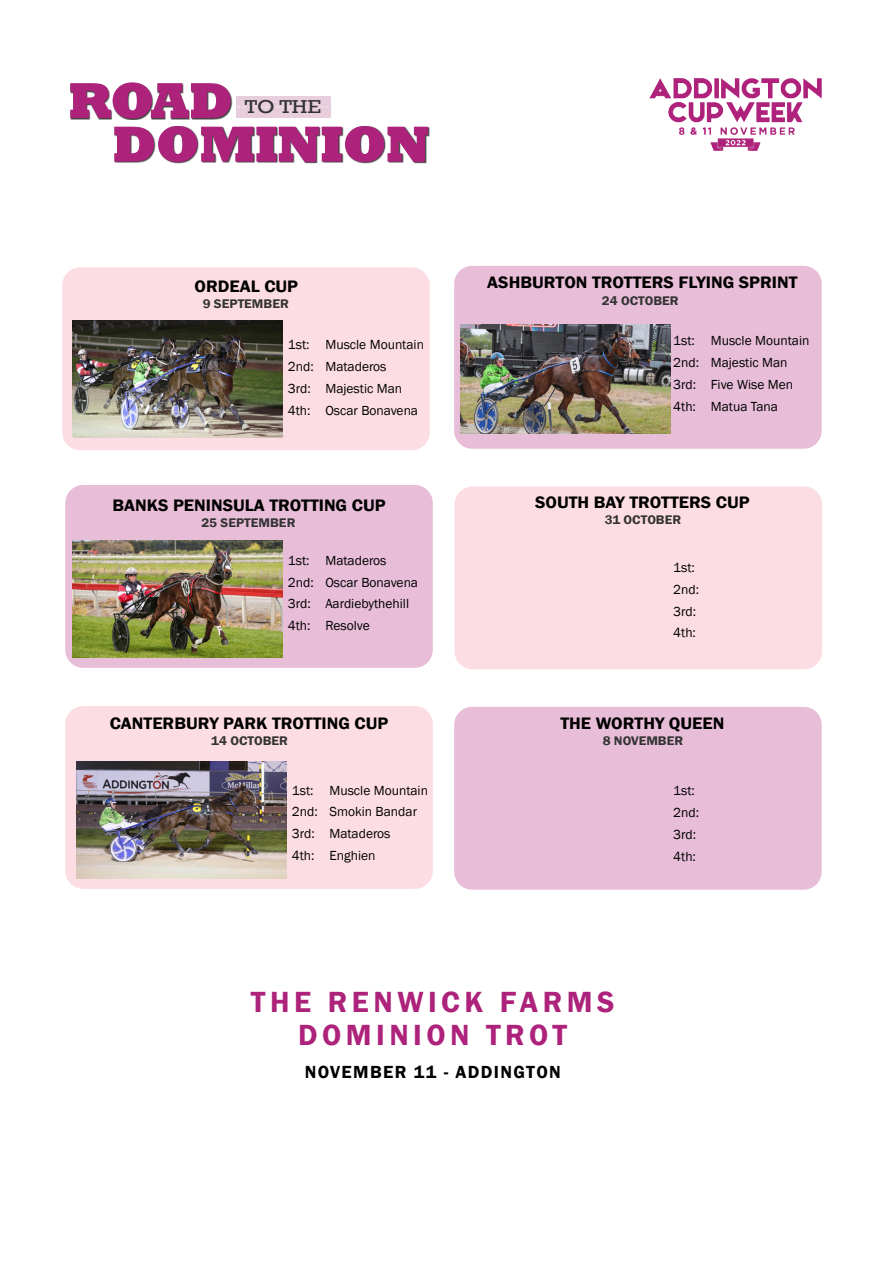
<style>
.page{position:relative;width:893px;height:1263px;background:#fff}
.page>*{position:absolute;margin:0;border:0;box-sizing:border-box;transform-origin:0 0}
.t1{font:800 51.3px "Rockwell";letter-spacing:-.02em;color:#ad227a}
.t2{font:600 30px "Franklin Gothic";letter-spacing:.15em;color:#ad227a}
.t3{font:19.2px "Rockwell";color:#333;scale:1.14 1}
.t4{font:600 18px "Franklin Gothic";letter-spacing:.075em;color:#000}
.t5{font:600 17.1px "Franklin Gothic";color:#000;scale:1.05 1}
.t6{font:700 15px "Myriad Pro";letter-spacing:.02em;color:#000}
.t7{font:13.5px "Franklin Gothic";color:#000}
.t8{font:600 12.9px "Franklin Gothic";color:#333;scale:1.05 1}
</style>
<div class="page">
<div style="left:71px;top:83px;width:162px;height:37px;background:#000;opacity:.75"></div>
<div style="left:236px;top:96px;width:94px;height:22px;background:#e8cedc"></div>
<svg style="left:237px;top:106px;width:92px;height:2px"></svg>
<div style="left:114px;top:126px;width:315px;height:37px;background:#000;opacity:.75"></div>
<div style="left:454px;top:707px;width:368px;height:183px;background:#e7bdd7;border-radius:18px"></div>
<div style="left:65px;top:485px;width:368px;height:183px;background:#e7bdd7;border-radius:18px"></div>
<div style="left:455px;top:486px;width:367px;height:183px;background:#fcdde3;border-radius:18px"></div>
<div style="left:65px;top:706px;width:368px;height:183px;background:#fcdde3;border-radius:18px"></div>
<div style="left:454px;top:266px;width:368px;height:183px;background:#e7bdd7;border-radius:18px"></div>
<img style="left:650px;top:78px;width:172px;height:72px">
<div style="left:62px;top:267px;width:368px;height:183px;background:#fcdde3;border-radius:18px"></div>
<img style="left:73px;top:320px;width:209px;height:117px">
<img style="left:73px;top:540px;width:209px;height:118px">
<img style="left:77px;top:761px;width:209px;height:117px">
<img style="left:461px;top:324px;width:209px;height:110px">
<p class="t1" style="left:68px;top:71px;width:167px">ROAD</p>
<p class="t3" style="left:245px;top:96px;width:68px">TO THE</p>
<p class="t1" style="left:112px;top:115px;width:320px">DOMINION</p>
<p class="t5" style="left:195px;top:276px;width:100px">ORDEAL CUP</p>
<p class="t8" style="left:203px;top:296px;width:84px">9 SEPTEMBER</p>
<p class="t7" style="left:288px;top:336px;width:138px">1st: Muscle Mountain</p>
<p class="t7" style="left:288px;top:358px;width:100px">2nd: Mataderos</p>
<p class="t7" style="left:288px;top:380px;width:116px">3rd: Majestic Man</p>
<p class="t7" style="left:288px;top:402px;width:132px">4th: Oscar Bonavena</p>
<p class="t5" style="left:112px;top:495px;width:262px">BANKS PENINSULA TROTTING CUP</p>
<p class="t8" style="left:201px;top:515px;width:91px">25 SEPTEMBER</p>
<p class="t7" style="left:288px;top:552px;width:100px">1st: Mataderos</p>
<p class="t7" style="left:288px;top:574px;width:132px">2nd: Oscar Bonavena</p>
<p class="t7" style="left:288px;top:595px;width:123px">3rd: Aardiebythehill</p>
<p class="t7" style="left:288px;top:617px;width:83px">4th: Resolve</p>
<p class="t5" style="left:110px;top:712px;width:267px">CANTERBURY PARK TROTTING CUP</p>
<p class="t8" style="left:211px;top:732px;width:75px">14 OCTOBER</p>
<p class="t7" style="left:292px;top:782px;width:138px">1st: Muscle Mountain</p>
<p class="t7" style="left:292px;top:803px;width:127px">2nd: Smokin Bandar</p>
<p class="t7" style="left:292px;top:825px;width:100px">3rd: Mataderos</p>
<p class="t7" style="left:292px;top:847px;width:85px">4th: Enghien</p>
<p class="t6" style="left:459px;top:267px;width:274px">MAURICE HOLMES VASE - 28TH AUGUST</p>
<p class="t5" style="left:487px;top:271px;width:297px">ASHBURTON TROTTERS FLYING SPRINT</p>
<p class="t8" style="left:602px;top:292px;width:75px">24 OCTOBER</p>
<p class="t7" style="left:673px;top:332px;width:138px">1st: Muscle Mountain</p>
<p class="t7" style="left:673px;top:354px;width:116px">2nd: Majestic Man</p>
<p class="t7" style="left:673px;top:376px;width:121px">3rd: Five Wise Men</p>
<p class="t7" style="left:673px;top:398px;width:106px">4th: Matua Tana</p>
<p class="t5" style="left:535px;top:491px;width:206px">SOUTH BAY TROTTERS CUP</p>
<p class="t8" style="left:605px;top:511px;width:75px">31 OCTOBER</p>
<p class="t7" style="left:673px;top:559px;width:23px">1st:</p>
<p class="t7" style="left:673px;top:581px;width:27px">2nd:</p>
<p class="t7" style="left:673px;top:603px;width:24px">3rd:</p>
<p class="t7" style="left:673px;top:624px;width:24px">4th:</p>
<p class="t5" style="left:560px;top:712px;width:158px">THE WORTHY QUEEN</p>
<p class="t8" style="left:603px;top:732px;width:78px">8 NOVEMBER</p>
<p class="t7" style="left:673px;top:782px;width:23px">1st:</p>
<p class="t7" style="left:673px;top:804px;width:27px">2nd:</p>
<p class="t7" style="left:673px;top:826px;width:24px">3rd:</p>
<p class="t7" style="left:673px;top:848px;width:24px">4th:</p>
<p class="t2" style="left:251px;top:983px;width:365px">THE RENWICK FARMS</p>
<p class="t2" style="left:298px;top:1016px;width:270px">DOMINION TROT</p>
<p class="t4" style="left:305px;top:1061px;width:258px">NOVEMBER 11 - ADDINGTON</p>
</div>
